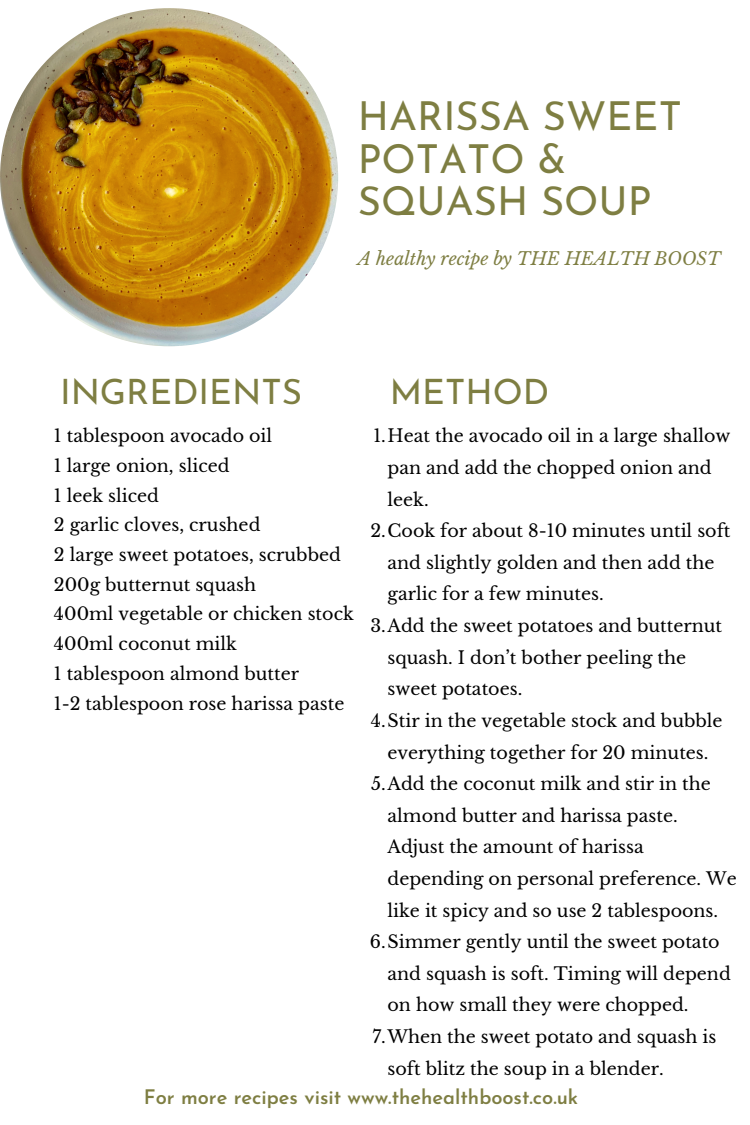
<style>
.page{position:relative;width:750px;height:1125px;background:#fff}
.page>*{position:absolute;margin:0;border:0;box-sizing:border-box;transform-origin:0 0}
.t1{font:40px/42.2px "Josefin Sans";color:#7e7e42}
.t2{font:35px "Josefin Sans";color:#7e7e42}
.t3{font:600 20px "Josefin Sans";color:#7e7e42}
.t4{font:italic 17.62px "Libre Baskerville";color:#7e7e42}
.t5{font:17.5px/29.8px "Libre Baskerville";color:#000}
</style>
<div class="page">
<img style="left:0;top:8px;width:338px;height:338px;border-radius:50%">
<h1 class="t1" style="left:358px;top:99px;width:326px">HARISSA SWEET<br>POTATO &amp;<br>SQUASH SOUP</h1>
<p class="t4" style="left:358px;top:248px;width:365px">A healthy recipe by THE HEALTH BOOST</p>
<h2 class="t2" style="left:60px;top:378px;width:244px">INGREDIENTS</h2>
<h2 class="t2" style="left:390px;top:378px;width:161px">METHOD</h2>
<p class="t5" style="left:54px;top:421px;width:301px">1 tablespoon avocado oil<br>1 large onion, sliced<br>1 leek sliced<br>2 garlic cloves, crushed<br>2 large sweet potatoes, scrubbed<br>200g butternut squash<br>400ml vegetable or chicken stock<br>400ml coconut milk<br>1 tablespoon almond butter<br>1-2 tablespoon rose harissa paste</p>
<p class="t5" style="left:373px;top:421px;width:359px">1.Heat the avocado oil in a large shallow</p>
<p class="t5" style="left:388px;top:453px;width:326px">pan and add the chopped onion and</p>
<p class="t5" style="left:388px;top:485px;width:43px">leek.</p>
<p class="t5" style="left:370px;top:516px;width:362px">2.Cook for about 8-10 minutes until soft</p>
<p class="t5" style="left:388px;top:548px;width:329px">and slightly golden and then add the</p>
<p class="t5" style="left:388px;top:579px;width:218px">garlic for a few minutes.</p>
<p class="t5" style="left:370px;top:611px;width:353px">3.Add the sweet potatoes and butternut</p>
<p class="t5" style="left:388px;top:643px;width:300px">squash. I don’t bother peeling the</p>
<p class="t5" style="left:388px;top:674px;width:136px">sweet potatoes.</p>
<p class="t5" style="left:371px;top:706px;width:353px">4.Stir in the vegetable stock and bubble</p>
<p class="t5" style="left:388px;top:738px;width:323px">everything together for 20 minutes.</p>
<p class="t5" style="left:371px;top:769px;width:341px">5.Add the coconut milk and stir in the</p>
<p class="t5" style="left:388px;top:801px;width:292px">almond butter and harissa paste.</p>
<p class="t5" style="left:388px;top:832px;width:258px">Adjust the amount of harissa</p>
<p class="t5" style="left:388px;top:864px;width:351px">depending on personal preference. We</p>
<p class="t5" style="left:388px;top:896px;width:332px">like it spicy and so use 2 tablespoons.</p>
<p class="t5" style="left:370px;top:927px;width:351px">6.Simmer gently until the sweet potato</p>
<p class="t5" style="left:388px;top:959px;width:345px">and squash is soft. Timing will depend</p>
<p class="t5" style="left:388px;top:990px;width:302px">on how small they were chopped.</p>
<p class="t5" style="left:372px;top:1022px;width:346px">7.When the sweet potato and squash is</p>
<p class="t5" style="left:388px;top:1054px;width:278px">soft blitz the soup in a blender.</p>
<p class="t3" style="left:144px;top:1089px;width:436px">For more recipes visit www.thehealthboost.co.uk</p>
</div>
